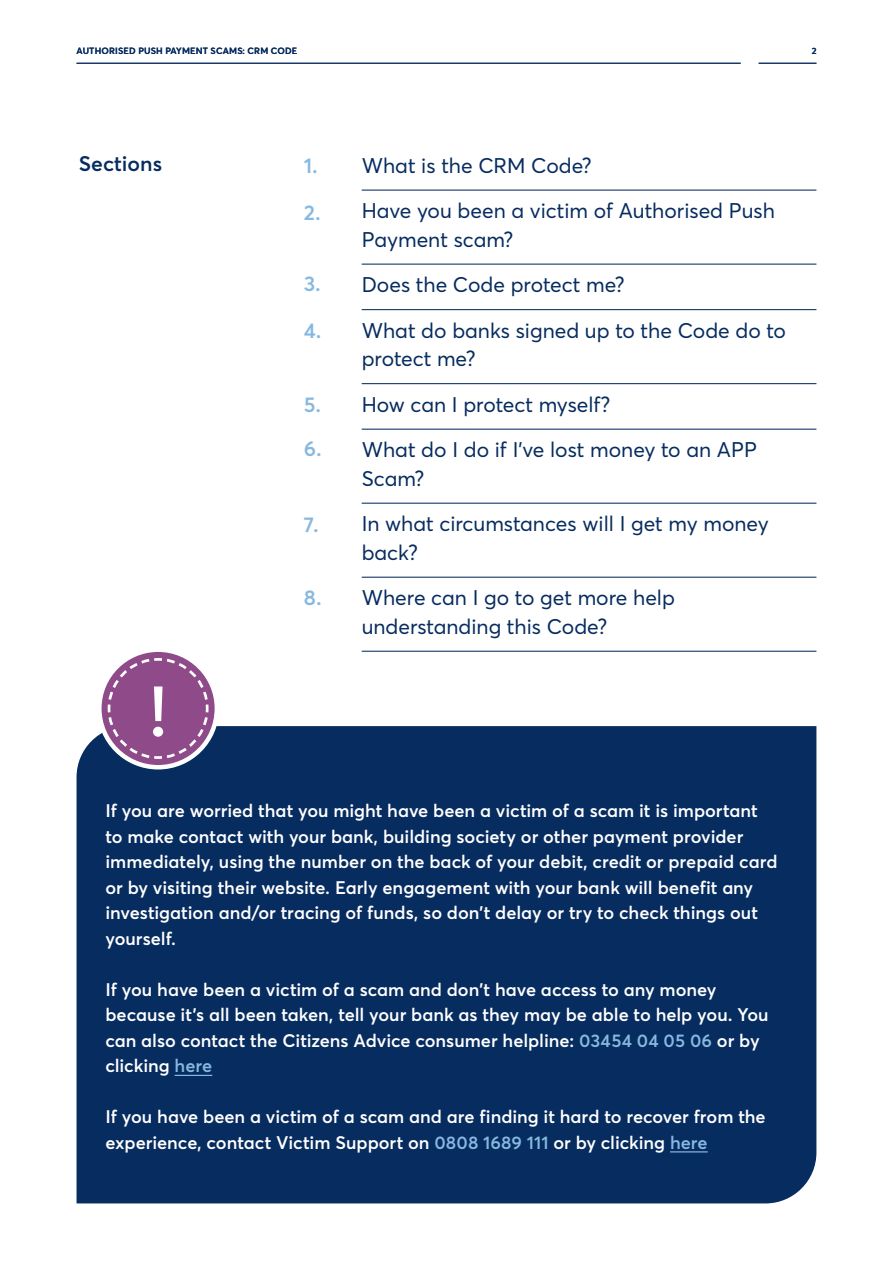
<style>
.page{position:relative;width:893px;height:1263px;background:#fff}
.page>*{position:absolute;margin:0;border:0;box-sizing:border-box;transform-origin:0 0}
.t1{font:600 67.5px "Averta";color:#fff}
.t2{font:21px/45.5px "Averta";color:#072c5f}
.t3{font:600 21px/43.8px "Averta";color:#86b8e0}
.t4{font:600 21px "Averta";color:#072c5f}
.t5{font:600 18px/25.5px "Averta";color:#fff}
.t6{font:600 9px "Averta";letter-spacing:.015em;color:#072c5f}
.s1{color:#86b8e0}
</style>
<div class="page">
<hr style="left:362px;top:190px;width:454px;height:1px;background:#072c5f">
<hr style="left:362px;top:264px;width:454px;height:1px;background:#072c5f">
<hr style="left:362px;top:309px;width:454px;height:1px;background:#072c5f">
<hr style="left:362px;top:383px;width:454px;height:1px;background:#072c5f">
<hr style="left:362px;top:429px;width:454px;height:1px;background:#072c5f">
<hr style="left:362px;top:503px;width:454px;height:1px;background:#072c5f">
<hr style="left:362px;top:577px;width:454px;height:1px;background:#072c5f">
<hr style="left:362px;top:651px;width:454px;height:1px;background:#072c5f">
<div style="left:77px;top:726px;width:739px;height:477px;background:#072c5f"></div>
<hr style="left:175px;top:1075px;width:37px;height:1px;background:#86b8e0">
<hr style="left:670px;top:1151px;width:38px;height:1px;background:#86b8e0">
<svg style="left:99px;top:650px;width:118px;height:117px"></svg>
<div style="left:97px;top:647px;width:122px;height:122px;border:4px solid #fff;border-radius:50%"></div>
<svg style="left:106px;top:657px;width:104px;height:103px;background:#996197"></svg>
<hr style="left:77px;top:63px;width:664px;height:1px;background:#072c5f">
<hr style="left:759px;top:63px;width:57px;height:1px;background:#072c5f">
<p class="t6" style="left:77px;top:44px;width:222px">AUTHORISED PUSH PAYMENT SCAMS: CRM CODE</p>
<p class="t6" style="left:812px;top:44px;width:6px">2</p>
<p class="t4" style="left:79px;top:149px;width:85px">Sections</p>
<p class="t3" style="left:304px;top:142px;width:16px">1.</p>
<p class="t3" style="left:304px;top:190px;width:18px">2.</p>
<p class="t3" style="left:304px;top:261px;width:19px">3.</p>
<p class="t3" style="left:304px;top:307px;width:19px">4.</p>
<p class="t3" style="left:304px;top:382px;width:19px">5.<br>6.</p>
<p class="t3" style="left:304px;top:501px;width:16px">7.</p>
<h1 class="t1" style="left:149px;top:665px;width:20px">!</h1>
<p class="t3" style="left:304px;top:575px;width:19px">8.</p>
<p class="t2" style="left:362px;top:142px;width:415px">What is the CRM Code?<br>Have you been a victim of Authorised Push</p>
<p class="t2" style="left:362px;top:216px;width:426px">Payment scam?<br>Does the Code protect me?<br>What do banks signed up to the Code do to</p>
<p class="t2" style="left:362px;top:335px;width:397px">protect me?<br>How can I protect myself?<br>What do I do if I’ve lost money to an APP</p>
<p class="t2" style="left:362px;top:455px;width:409px">Scam?<br>In what circumstances will I get my money</p>
<p class="t2" style="left:362px;top:529px;width:315px">back?<br>Where can I go to get more help</p>
<p class="t2" style="left:362px;top:603px;width:247px">understanding this Code?</p>
<p class="t5" style="left:105px;top:797px;width:674px">If you are worried that you might have been a victim of a scam it is important to make contact with your bank, building society or other payment provider immediately, using the number on the back of your debit, credit or prepaid card or by visiting their website. Early engagement with your bank will benefit any investigation and/or tracing of funds, so don’t delay or try to check things out yourself.</p>
<p class="t5" style="left:105px;top:976px;width:665px">If you have been a victim of a scam and don’t have access to any money because it’s all been taken, tell your bank as they may be able to help you. You can also contact the Citizens Advice consumer helpline: <span class="s1">03454 04 05 06</span> or by clicking <span class="s1">here</span></p>
<p class="t5" style="left:105px;top:1103px;width:662px">If you have been a victim of a scam and are finding it hard to recover from the experience, contact Victim Support on <span class="s1">0808 1689 111</span> or by clicking <span class="s1">here</span></p>
</div>
